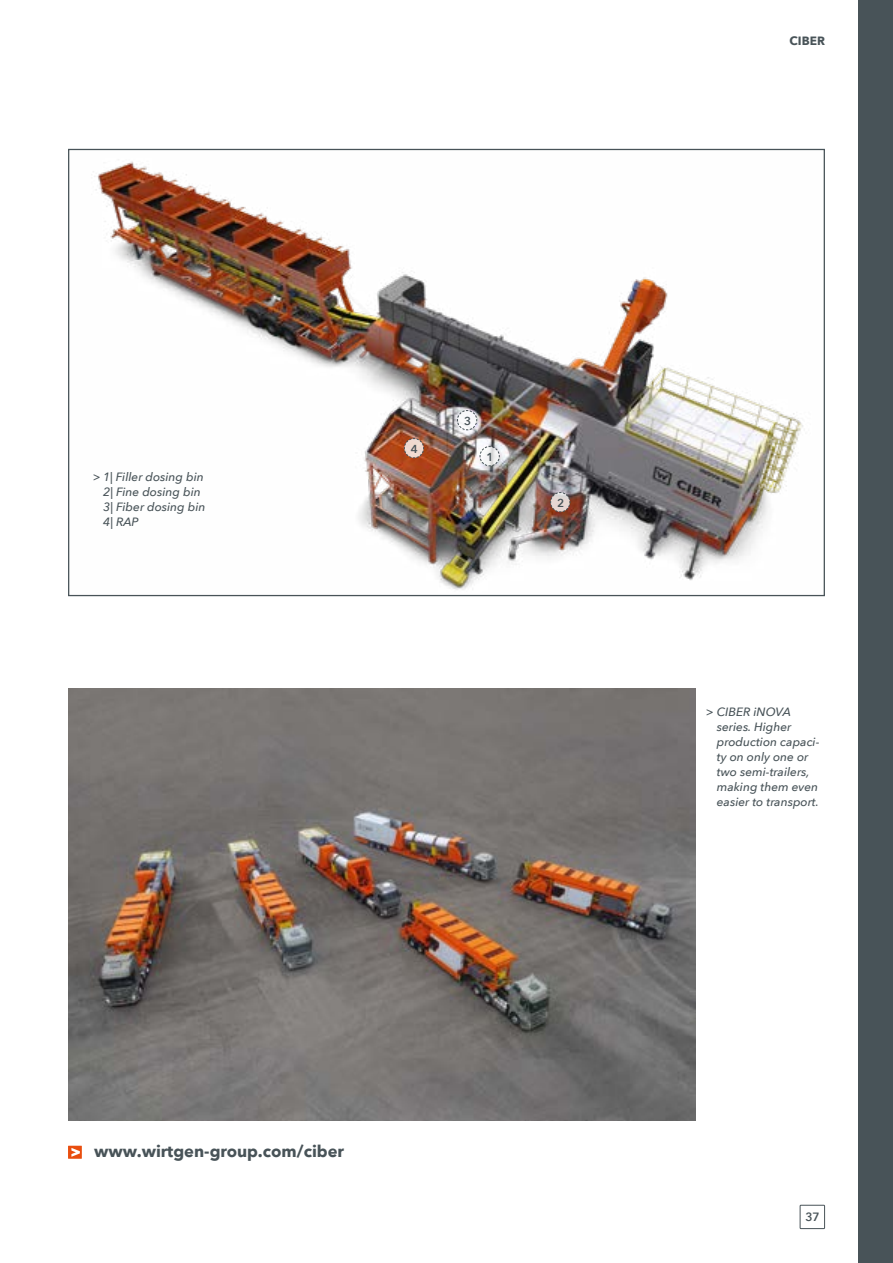
<style>
.page{position:relative;width:893px;height:1263px;background:#fff}
.page>*{position:absolute;margin:0;border:0;box-sizing:border-box;transform-origin:0 0}
.t1{font:700 16.5px "Avenir Next LT Pro";color:#485358}
.t2{font:italic 500 12px/15px "Avenir Next LT Pro";color:#485358}
.t3{font:700 12px "Avenir Next LT Pro";color:#485358}
.t4{font:600 12px "Avenir Next LT Pro";color:#485358}
.t5{font:600 11.55px "Avenir Next LT Pro";color:#485358}
</style>
<div class="page">
<div style="left:800px;top:1205px;width:25px;height:24px;border:1px solid #485358"></div>
<div style="left:859px;top:0;width:34px;height:1263px;background:#485358"></div>
<div style="left:68px;top:1146px;width:14px;height:13px;background:#e94e0f"></div>
<svg style="left:71px;top:1148px;width:9px;height:9px"></svg>
<img style="left:68px;top:689px;width:627px;height:432px">
<img style="left:93px;top:161px;width:710px;height:429px">
<svg style="left:457px;top:410px;width:20px;height:21px"></svg>
<svg style="left:479px;top:446px;width:21px;height:21px"></svg>
<svg style="left:404px;top:438px;width:20px;height:21px"></svg>
<svg style="left:550px;top:492px;width:21px;height:21px"></svg>
<p class="t3" style="left:789px;top:33px;width:37px">CIBER</p>
<p class="t2" style="left:103px;top:469px;width:104px;text-indent:-11px">&gt; 1| Filler dosing bin<br>2| Fine dosing bin<br>3| Fiber dosing bin<br>4| RAP</p>
<p class="t5" style="left:411px;top:442px;width:9px">4</p>
<p class="t5" style="left:464px;top:413px;width:9px">3</p>
<p class="t5" style="left:487px;top:449px;width:9px">1</p>
<p class="t5" style="left:557px;top:496px;width:9px">2</p>
<h1 class="t1" style="left:94px;top:1141px;width:251px">www.wirtgen-group.com/ciber</h1>
<p class="t2" style="left:717px;top:704px;width:104px;text-indent:-11px">&gt; CIBER iNOVA series. Higher production capaci&shy;ty on only one or two semi-trailers, making them even easier to transport.</p>
<p class="t4" style="left:806px;top:1210px;width:15px">37</p>
</div>
